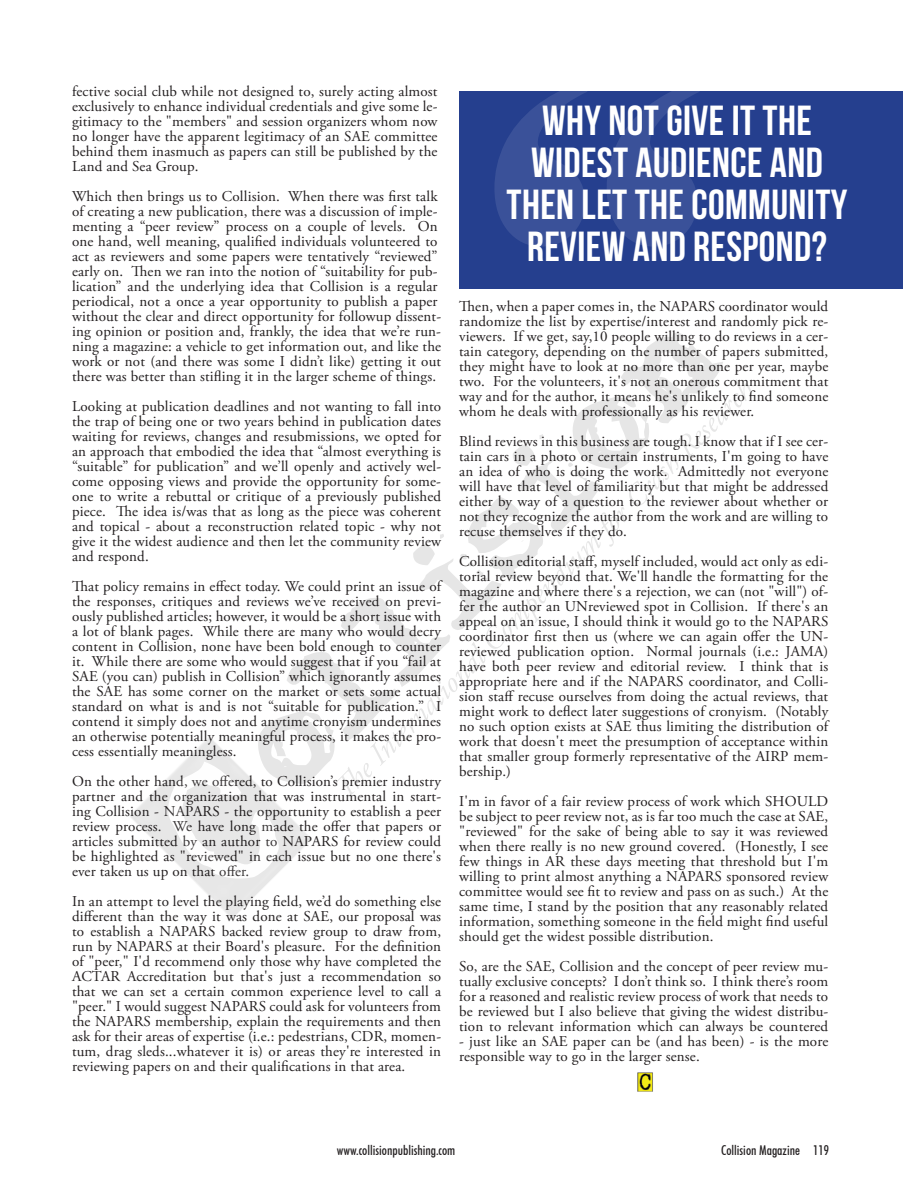
<style>
.page{position:relative;width:903px;height:1197px;background:#fff}
.page>*{position:absolute;margin:0;border:0;box-sizing:border-box;transform-origin:0 0}
.t1{font:600px "Engravers";color:#fff}
.t2{font:42px/42px "Bebas Neue";letter-spacing:.01em;color:#fff;text-align:center}
.t3{font:15px/15px "Adobe Garamond Pro";letter-spacing:.01em;color:#231f20;text-align:justify}
.t4{font:500 condensed 13.5px "Futura BT";color:#231f20}
</style>
<div class="page">
<div style="left:459px;top:92px;width:444px;height:197px;background:#253f8e"></div>
<img style="left:637px;top:1072px;width:16px;height:20px">
<img style="left:130px;top:332px;width:622px;height:586px">
<p class="t3" style="left:72px;top:85px;width:367px">fective social club while not designed to, surely acting almost exclusively to enhance individual credentials and give some le&shy;gitimacy to the "members" and session organizers whom now no longer have the apparent legitimacy of an SAE committee behind them inasmuch as papers can still be published by the Land and Sea Group.</p>
<p class="t3" style="left:72px;top:190px;width:371px;text-align:left">Which then brings us to Collision. When there was first talk of creating a new publication, there was a discussion of imple&shy;menting a “peer review” process on a couple of levels. On one hand, well meaning, qualified individuals volunteered to act as reviewers and some papers were tentatively “reviewed” early on. Then we ran into the notion of “suitability for pub&shy;lication” and the underlying idea that Collision is a regular periodical, not a once a year opportunity to publish a paper without the clear and direct opportunity for followup dissent&shy;ing opinion or position and, frankly, the idea that we’re run&shy;ning a magazine: a vehicle to get information out, and like the work or not (and there was some I didn’t like) getting it out there was better than stifling it in the larger scheme of things.</p>
<p class="t3" style="left:72px;top:400px;width:371px">Looking at publication deadlines and not wanting to fall into the trap of being one or two years behind in publication dates waiting for reviews, changes and resubmissions, we opted for an approach that embodied the idea that “almost everything is “suitable” for publication” and we’ll openly and actively wel&shy;come opposing views and provide the opportunity for some&shy;one to write a rebuttal or critique of a previously published piece. The idea is/was that as long as the piece was coherent and topical - about a reconstruction related topic - why not give it the widest audience and then let the community review and respond.</p>
<p class="t3" style="left:72px;top:580px;width:371px">That policy remains in effect today. We could print an issue of the responses, critiques and reviews we’ve received on previ&shy;ously published articles; however, it would be a short issue with a lot of blank pages. While there are many who would decry content in Collision, none have been bold enough to counter it. While there are some who would suggest that if you “fail at SAE (you can) publish in Collision” which ignorantly assumes the SAE has some corner on the market or sets some actual standard on what is and is not “suitable for publication.” I contend it simply does not and anytime cronyism undermines an otherwise potentially meaningful process, it makes the pro&shy;cess essentially meaningless.</p>
<p class="t3" style="left:72px;top:775px;width:371px">On the other hand, we offered, to Collision’s premier industry partner and the organization that was instrumental in start&shy;ing Collision - NAPARS - the opportunity to establish a peer review process. We have long made the offer that papers or articles submitted by an author to NAPARS for review could be highlighted as "reviewed" in each issue but no one there's ever taken us up on that offer.</p>
<p class="t3" style="left:72px;top:895px;width:371px">In an attempt to level the playing field, we’d do something else different than the way it was done at SAE, our proposal was to establish a NAPARS backed review group to draw from, run by NAPARS at their Board's pleasure. For the definition of "peer," I'd recommend only those why have completed the ACTAR Accreditation but that's just a recommendation so that we can set a certain common experience level to call a "peer." I would suggest NAPARS could ask for volunteers from the NAPARS membership, explain the requirements and then ask for their areas of expertise (i.e.: pedestrians, CDR, momen&shy;tum, drag sleds...whatever it is) or areas they're interested in reviewing papers on and their qualifications in that area.</p>
<h1 class="t1" style="left:416px;top:-62px;width:358px">“</h1>
<p class="t2" style="left:506px;top:100px;width:342px">WHY NOT GIVE IT THE<br>WIDEST AUDIENCE AND<br>THEN LET THE COMMUNITY<br>REVIEW AND RESPOND?</p>
<p class="t3" style="left:459px;top:299px;width:371px">Then, when a paper comes in, the NAPARS coordinator would randomize the list by expertise/interest and randomly pick re&shy;viewers. If we get, say,10 people willing to do reviews in a cer&shy;tain category, depending on the number of papers submitted, they might have to look at no more than one per year, maybe two. For the volunteers, it's not an onerous commitment that way and for the author, it means he's unlikely to find someone whom he deals with professionally as his reviewer.</p>
<p class="t3" style="left:459px;top:434px;width:371px">Blind reviews in this business are tough. I know that if I see cer&shy;tain cars in a photo or certain instruments, I'm going to have an idea of who is doing the work. Admittedly not everyone will have that level of familiarity but that might be addressed either by way of a question to the reviewer about whether or not they recognize the author from the work and are willing to recuse themselves if they do.</p>
<p class="t3" style="left:459px;top:554px;width:371px">Collision editorial staff, myself included, would act only as edi&shy;torial review beyond that. We'll handle the formatting for the magazine and where there's a rejection, we can (not "will") of&shy;fer the author an UNreviewed spot in Collision. If there's an appeal on an issue, I should think it would go to the NAPARS coordinator first then us (where we can again offer the UN&shy;reviewed publication option. Normal journals (i.e.: JAMA) have both peer review and editorial review. I think that is appropriate here and if the NAPARS coordinator, and Colli&shy;sion staff recuse ourselves from doing the actual reviews, that might work to deflect later suggestions of cronyism. (Notably no such option exists at SAE thus limiting the distribution of work that doesn't meet the presumption of acceptance within that smaller group formerly representative of the AIRP mem&shy;bership.)</p>
<p class="t3" style="left:459px;top:794px;width:371px">I'm in favor of a fair review process of work which SHOULD be subject to peer review not, as is far too much the case at SAE, "reviewed" for the sake of being able to say it was reviewed when there really is no new ground covered. (Honestly, I see few things in AR these days meeting that threshold but I'm willing to print almost anything a NAPARS sponsored review committee would see fit to review and pass on as such.) At the same time, I stand by the position that any reasonably related information, something someone in the field might find useful should get the widest possible distribution.</p>
<p class="t3" style="left:459px;top:959px;width:371px">So, are the SAE, Collision and the concept of peer review mu&shy;tually exclusive concepts? I don’t think so. I think there’s room for a reasoned and realistic review process of work that needs to be reviewed but I also believe that giving the widest distribu&shy;tion to relevant information which can always be countered</p>
<p class="t3" style="left:459px;top:1034px;width:371px">- just like an SAE paper can be (and has been) - is the more responsible way to go in the larger sense.</p>
<p class="t4" style="left:337px;top:1142px;width:120px">www.collisionpublishing.com</p>
<p class="t4" style="left:721px;top:1142px;width:109px">Collision Magazine 119</p>
</div>
